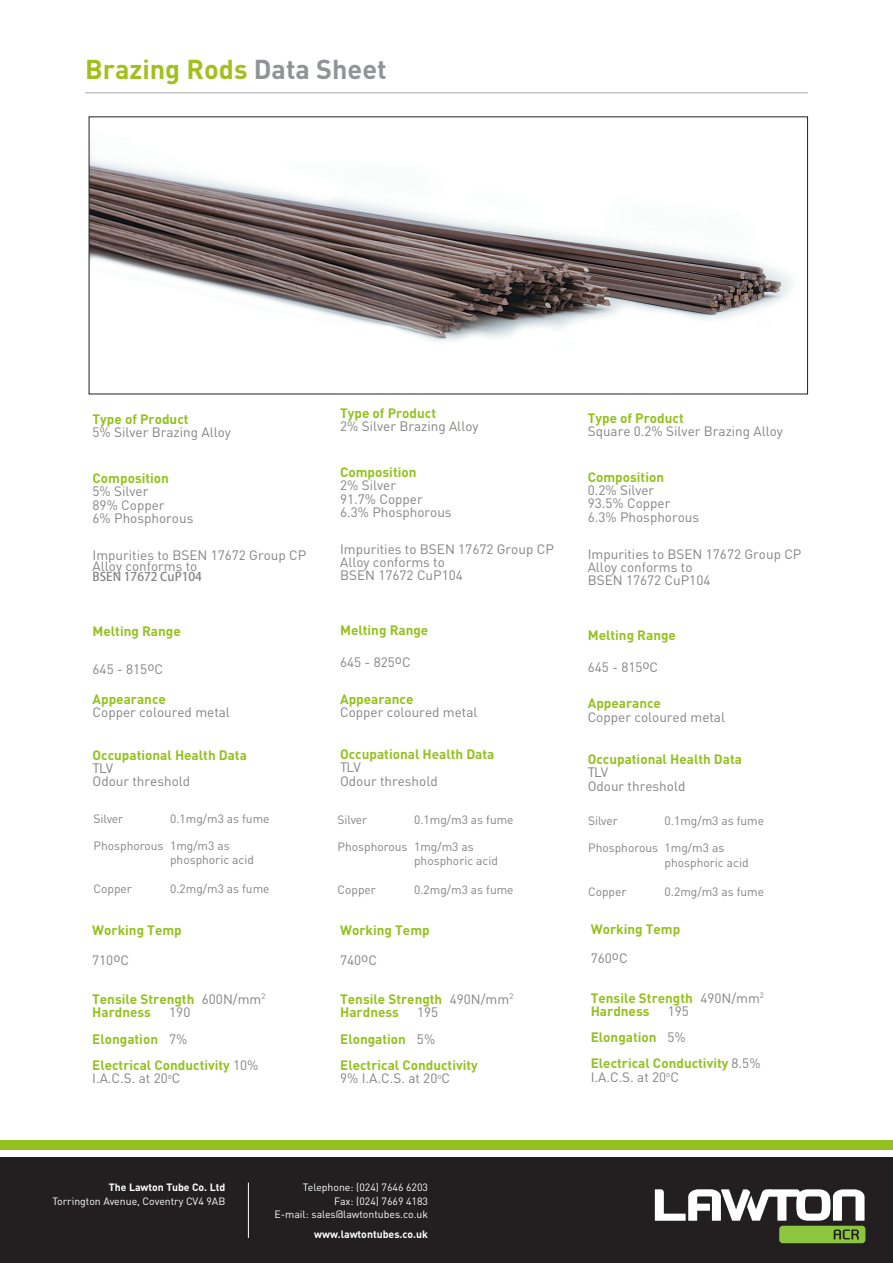
<style>
.page{position:relative;width:893px;height:1263px;background:#fff}
.page>*{position:absolute;margin:0;border:0;box-sizing:border-box;transform-origin:0 0}
.t1{font:700 27px "DIN";color:#a0c11c}
.t2{font:13.5px/13.5px "DIN";color:#838382}
.t3{font:700 13.5px/26.1px "DIN";color:#95c11f}
.t4{font:12px/14.4px "DIN";color:#838382}
.t5{font:700 12px "Adobe Fan Heiti Std";color:#838382}
.t6{font:10.5px/13.5px "DIN";color:#fff;text-align:right}
.t7{font:700 10.5px "DIN";color:#fff}
.s1{color:#919396}
.s2{font-weight:400;color:#838382}
</style>
<div class="page">
<div style="left:0;top:1157px;width:893px;height:106px;background:#231f20"></div>
<svg style="left:655px;top:1189px;width:209px;height:32px"></svg>
<hr style="left:248px;top:1182px;width:1px;height:56px;background:#fff">
<hr style="left:85px;top:92px;width:723px;height:1px;background:#a8a9ad">
<img style="left:91px;top:156px;width:702px;height:186px">
<div style="left:0;top:1140px;width:892px;height:10px;background:#95c11f"></div>
<div style="left:779px;top:1226px;width:86px;height:17px;background:#8bc63e;border-radius:4px"></div>
<svg style="left:833px;top:1229px;width:26px;height:11px"></svg>
<h1 class="t1" style="left:85px;top:52px;width:303px">Brazing Rods <span class="s1">Data Sheet</span></h1>
<p class="t3" style="left:93px;top:405px;width:98px">Type of Product</p>
<p class="t2" style="left:93px;top:425px;width:140px">5% Silver Brazing Alloy</p>
<p class="t3" style="left:93px;top:464px;width:78px">Composition</p>
<p class="t2" style="left:93px;top:484px;width:102px">5% Silver<br>89% Copper<br>6% Phosphorous</p>
<p class="t2" style="left:93px;top:549px;width:215px;line-height:11.1px">Impurities to BSEN 17672 Group CP<br>Alloy conforms to</p>
<p class="t5" style="left:93px;top:569px;width:111px">BSEN 17672 CuP104</p>
<p class="t3" style="left:93px;top:617px;width:90px">Melting Range</p>
<p class="t2" style="left:93px;top:662px;width:72px">645 - 815oC</p>
<p class="t3" style="left:93px;top:686px;width:75px">Appearance</p>
<p class="t2" style="left:93px;top:705px;width:139px">Copper coloured metal</p>
<p class="t3" style="left:93px;top:741px;width:156px">Occupational Health Data</p>
<p class="t2" style="left:93px;top:761px;width:99px">TLV<br>Odour threshold</p>
<p class="t4" style="left:94px;top:811px;width:31px">Silver</p>
<p class="t4" style="left:170px;top:811px;width:101px">0.1mg/m3 as fume</p>
<p class="t4" style="left:170px;top:838px;width:85px;text-indent:-77px">Phosphorous 1mg/m3 as phosphoric acid</p>
<p class="t4" style="left:94px;top:881px;width:40px">Copper</p>
<p class="t4" style="left:170px;top:881px;width:101px">0.2mg/m3 as fume</p>
<p class="t3" style="left:92px;top:917px;width:91px">Working Temp</p>
<p class="t2" style="left:92px;top:953px;width:38px">710oC</p>
<p class="t3" style="left:92px;top:992px;width:175px;line-height:13.5px">Tensile Strength <span class="s2">600N/mm</span><sup>2<br></sup>Hardness</p>
<p class="t3" style="left:92px;top:999px;width:168px;text-indent:77px"><span class="s2">190<br></span>Elongation <span class="s2">7%<br></span>Electrical Conductivity <span class="s2">10%</span></p>
<p class="t2" style="left:92px;top:1071px;width:90px">I.A.C.S. at 20<sup>o</sup>C</p>
<p class="t3" style="left:340px;top:399px;width:98px">Type of Product</p>
<p class="t2" style="left:340px;top:419px;width:140px">2% Silver Brazing Alloy</p>
<p class="t3" style="left:340px;top:458px;width:78px">Composition</p>
<p class="t2" style="left:340px;top:478px;width:113px">2% Silver<br>91.7% Copper<br>6.3% Phosphorous</p>
<p class="t2" style="left:340px;top:542px;width:215px;line-height:12.9px">Impurities to BSEN 17672 Group CP<br>Alloy conforms to<br>BSEN 17672 CuP104</p>
<p class="t3" style="left:340px;top:616px;width:90px">Melting Range</p>
<p class="t2" style="left:340px;top:655px;width:72px">645 - 825oC</p>
<p class="t3" style="left:340px;top:685px;width:75px">Appearance</p>
<p class="t2" style="left:340px;top:705px;width:139px">Copper coloured metal</p>
<p class="t3" style="left:340px;top:741px;width:156px">Occupational Health Data</p>
<p class="t2" style="left:340px;top:760px;width:99px">TLV<br>Odour threshold</p>
<p class="t4" style="left:338px;top:812px;width:31px">Silver</p>
<p class="t4" style="left:414px;top:812px;width:101px">0.1mg/m3 as fume</p>
<p class="t4" style="left:414px;top:839px;width:85px;text-indent:-77px">Phosphorous 1mg/m3 as phosphoric acid</p>
<p class="t4" style="left:338px;top:882px;width:40px">Copper</p>
<p class="t4" style="left:414px;top:882px;width:101px">0.2mg/m3 as fume</p>
<p class="t3" style="left:340px;top:917px;width:91px">Working Temp</p>
<p class="t2" style="left:340px;top:953px;width:38px">740oC</p>
<p class="t3" style="left:340px;top:992px;width:175px;line-height:13.5px">Tensile Strength <span class="s2">490N/mm</span><sup>2<br></sup>Hardness</p>
<p class="t3" style="left:340px;top:999px;width:139px;text-indent:77px"><span class="s2">195<br></span>Elongation <span class="s2">5%<br></span>Electrical Conductivity</p>
<p class="t2" style="left:340px;top:1071px;width:111px">9% I.A.C.S. at 20<sup>o</sup>C</p>
<p class="t3" style="left:588px;top:404px;width:98px">Type of Product</p>
<p class="t2" style="left:588px;top:424px;width:197px">Square 0.2% Silver Brazing Alloy</p>
<p class="t3" style="left:588px;top:463px;width:78px">Composition</p>
<p class="t2" style="left:588px;top:483px;width:113px">0.2% Silver<br>93.5% Copper<br>6.3% Phosphorous</p>
<p class="t2" style="left:588px;top:547px;width:215px;line-height:12.9px">Impurities to BSEN 17672 Group CP<br>Alloy conforms to<br>BSEN 17672 CuP104</p>
<p class="t3" style="left:588px;top:621px;width:90px">Melting Range</p>
<p class="t2" style="left:588px;top:660px;width:72px">645 - 815oC</p>
<p class="t3" style="left:588px;top:690px;width:75px">Appearance</p>
<p class="t2" style="left:588px;top:710px;width:139px">Copper coloured metal</p>
<p class="t3" style="left:588px;top:745px;width:156px">Occupational Health Data</p>
<p class="t2" style="left:588px;top:765px;width:99px">TLV<br>Odour threshold</p>
<p class="t4" style="left:588px;top:813px;width:31px">Silver</p>
<p class="t4" style="left:665px;top:813px;width:101px">0.1mg/m3 as fume</p>
<p class="t4" style="left:665px;top:840px;width:85px;text-indent:-77px">Phosphorous 1mg/m3 as phosphoric acid</p>
<p class="t4" style="left:588px;top:884px;width:40px">Copper</p>
<p class="t4" style="left:665px;top:884px;width:101px">0.2mg/m3 as fume</p>
<p class="t3" style="left:591px;top:915px;width:91px">Working Temp</p>
<p class="t2" style="left:591px;top:951px;width:38px">760oC</p>
<p class="t3" style="left:591px;top:990px;width:175px;line-height:13.5px">Tensile Strength <span class="s2">490N/mm</span><sup>2<br></sup>Hardness</p>
<p class="t3" style="left:591px;top:998px;width:171px;text-indent:77px"><span class="s2">195<br></span>Elongation <span class="s2">5%<br></span>Electrical Conductivity <span class="s2">8.5%</span></p>
<p class="t2" style="left:591px;top:1070px;width:90px">I.A.C.S. at 20<sup>o</sup>C</p>
<p class="t7" style="left:109px;top:1181px;width:118px">The Lawton Tube Co. Ltd</p>
<p class="t6" style="left:52px;top:1194px;width:174px">Torrington Avenue, Coventry CV4 9AB</p>
<p class="t6" style="left:274px;top:1180px;width:155px">Telephone: (024) 7646 6203<br>Fax: (024) 7669 4183<br>E-mail: sales@lawtontubes.co.uk</p>
<p class="t7" style="left:314px;top:1227px;width:115px">www.lawtontubes.co.uk</p>
</div>
